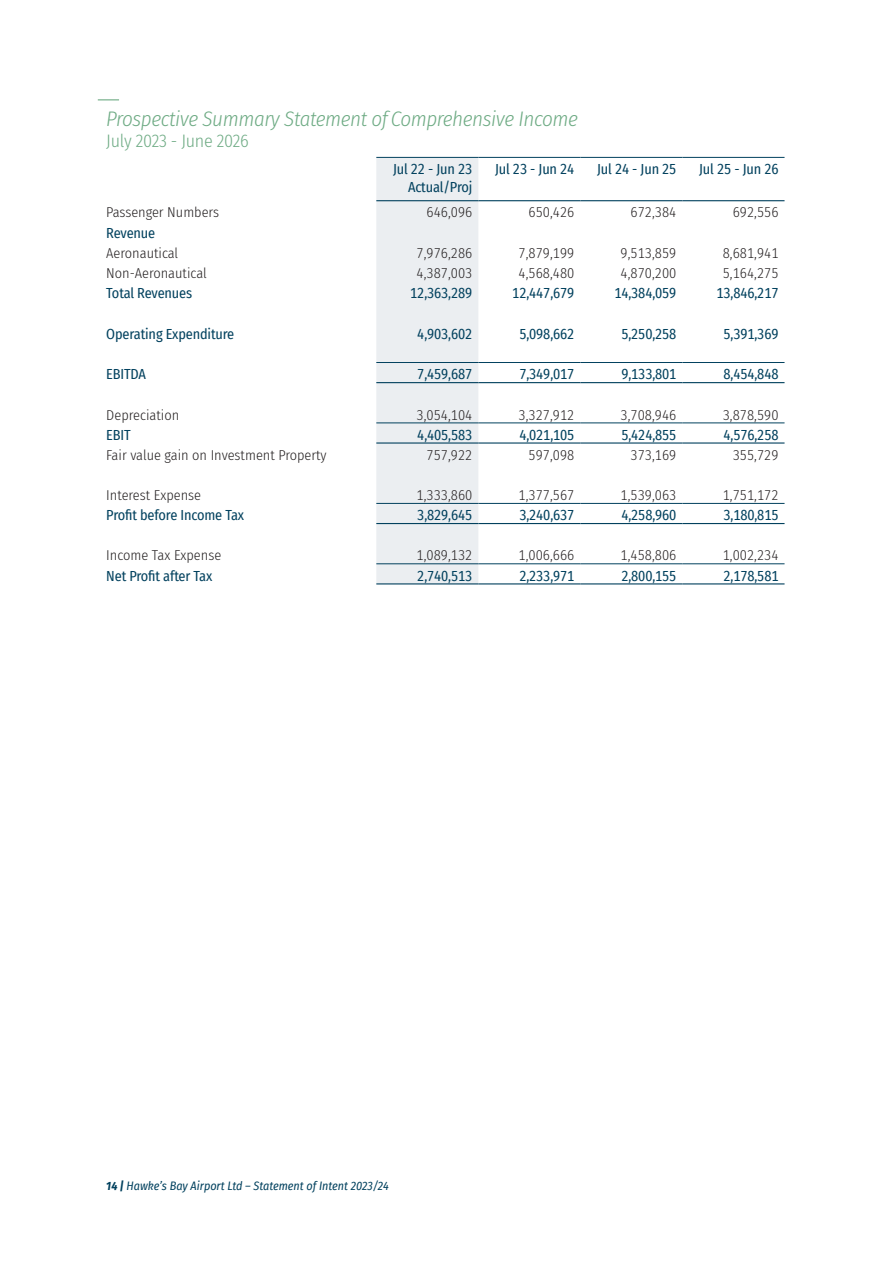
<style>
.page{position:relative;width:893px;height:1263px;background:#fff}
.page>*{position:absolute;margin:0;border:0;box-sizing:border-box;transform-origin:0 0}
.H2___Sub-heading{font:italic 300 21px "Fira Sans Condensed";letter-spacing:-.02em;color:#6eab84}
.H2___Sub-heading-2{font:300 18px "Fira Sans Condensed";letter-spacing:-.015em;color:#6eab84}
.Financials{font:300 14.25px "Fira Sans Condensed";color:#231f20}
.Financials___Total{font:14.25px/18px "Fira Sans Condensed";letter-spacing:-.01em;color:#02415e;text-align:right}
.Financials___Sub-tot{font:14.25px "Fira Sans Condensed";letter-spacing:-.01em;color:#02415e}
.t1{font:italic 12px "Fira Sans Condensed";color:#02415e}
.s1{font-weight:700}
</style>
<div class="page">
<svg style="left:98px;top:99px;width:21px;height:1px"></svg>
<div style="left:376px;top:158px;width:102px;height:425px;background:#ebeef1"></div>
<hr style="left:376px;top:157px;width:102px;height:1px;background:#02415e">
<hr style="left:478px;top:157px;width:102px;height:1px;background:#02415e">
<hr style="left:580px;top:157px;width:102px;height:1px;background:#02415e">
<hr style="left:682px;top:157px;width:102px;height:1px;background:#02415e">
<hr style="left:376px;top:423px;width:102px;height:1px;background:#02415e">
<hr style="left:478px;top:423px;width:102px;height:1px;background:#02415e">
<hr style="left:580px;top:423px;width:102px;height:1px;background:#02415e">
<hr style="left:682px;top:423px;width:102px;height:1px;background:#02415e">
<hr style="left:376px;top:503px;width:102px;height:1px;background:#02415e">
<hr style="left:478px;top:503px;width:102px;height:1px;background:#02415e">
<hr style="left:580px;top:503px;width:102px;height:1px;background:#02415e">
<hr style="left:682px;top:503px;width:102px;height:1px;background:#02415e">
<hr style="left:376px;top:563px;width:102px;height:1px;background:#02415e">
<hr style="left:478px;top:563px;width:102px;height:1px;background:#02415e">
<hr style="left:580px;top:563px;width:102px;height:1px;background:#02415e">
<hr style="left:682px;top:563px;width:102px;height:1px;background:#02415e">
<hr style="left:376px;top:200px;width:102px;height:1px;background:#02415e">
<hr style="left:478px;top:200px;width:102px;height:1px;background:#02415e">
<hr style="left:580px;top:200px;width:102px;height:1px;background:#02415e">
<hr style="left:682px;top:200px;width:102px;height:1px;background:#02415e">
<hr style="left:376px;top:362px;width:102px;height:1px;background:#02415e">
<hr style="left:478px;top:362px;width:102px;height:1px;background:#02415e">
<hr style="left:580px;top:362px;width:102px;height:1px;background:#02415e">
<hr style="left:682px;top:362px;width:102px;height:1px;background:#02415e">
<hr style="left:376px;top:382px;width:102px;height:1px;background:#02415e">
<hr style="left:478px;top:382px;width:102px;height:1px;background:#02415e">
<hr style="left:580px;top:382px;width:102px;height:1px;background:#02415e">
<hr style="left:682px;top:382px;width:102px;height:1px;background:#02415e">
<hr style="left:376px;top:442px;width:102px;height:2px;background:#02415e">
<hr style="left:478px;top:442px;width:102px;height:2px;background:#02415e">
<hr style="left:580px;top:442px;width:102px;height:2px;background:#02415e">
<hr style="left:682px;top:442px;width:102px;height:2px;background:#02415e">
<hr style="left:376px;top:523px;width:102px;height:1px;background:#02415e">
<hr style="left:478px;top:523px;width:102px;height:1px;background:#02415e">
<hr style="left:580px;top:523px;width:102px;height:1px;background:#02415e">
<hr style="left:682px;top:523px;width:102px;height:1px;background:#02415e">
<hr style="left:376px;top:583px;width:102px;height:1px;background:#02415e">
<hr style="left:478px;top:583px;width:102px;height:1px;background:#02415e">
<hr style="left:580px;top:583px;width:102px;height:1px;background:#02415e">
<hr style="left:682px;top:583px;width:102px;height:1px;background:#02415e">
<p class="H2___Sub-heading" style="left:106px;top:104px;width:473px">Prospective Summary Statement of Comprehensive Income</p>
<p class="H2___Sub-heading-2" style="left:106px;top:128px;width:144px">July 2023 - June 2026</p>
<p class="Financials___Total" style="left:393px;top:160px;width:81px">Jul 22 - Jun 23<br>Actual/Proj</p>
<p class="Financials___Total" style="left:495px;top:160px;width:81px">Jul 23 - Jun 24</p>
<p class="Financials___Total" style="left:597px;top:160px;width:81px">Jul 24 - Jun 25</p>
<p class="Financials___Total" style="left:699px;top:160px;width:81px">Jul 25 - Jun 26</p>
<p class="Financials" style="left:106px;top:202px;width:114px">Passenger Numbers</p>
<p class="Financials" style="left:426px;top:202px;width:47px">646,096</p>
<p class="Financials" style="left:529px;top:202px;width:47px">650,426</p>
<p class="Financials" style="left:631px;top:202px;width:47px">672,384</p>
<p class="Financials" style="left:733px;top:202px;width:47px">692,556</p>
<p class="Financials___Sub-tot" style="left:106px;top:222px;width:51px">Revenue</p>
<p class="Financials" style="left:106px;top:243px;width:73px">Aeronautical</p>
<p class="Financials" style="left:416px;top:243px;width:57px">7,976,286</p>
<p class="Financials" style="left:519px;top:243px;width:57px">7,879,199</p>
<p class="Financials" style="left:621px;top:243px;width:57px">9,513,859</p>
<p class="Financials" style="left:723px;top:243px;width:57px">8,681,941</p>
<p class="Financials" style="left:106px;top:263px;width:102px">Non-Aeronautical</p>
<p class="Financials" style="left:416px;top:263px;width:57px">4,387,003</p>
<p class="Financials" style="left:519px;top:263px;width:57px">4,568,480</p>
<p class="Financials" style="left:621px;top:263px;width:57px">4,870,200</p>
<p class="Financials" style="left:723px;top:263px;width:57px">5,164,275</p>
<p class="Financials___Sub-tot" style="left:106px;top:282px;width:87px">Total Revenues</p>
<p class="Financials___Sub-tot" style="left:410px;top:282px;width:64px">12,363,289</p>
<p class="Financials___Sub-tot" style="left:512px;top:282px;width:64px">12,447,679</p>
<p class="Financials___Sub-tot" style="left:614px;top:282px;width:64px">14,384,059</p>
<p class="Financials___Sub-tot" style="left:716px;top:282px;width:64px">13,846,217</p>
<p class="Financials___Total" style="left:106px;top:325px;width:130px">Operating Expenditure</p>
<p class="Financials___Total" style="left:417px;top:325px;width:57px">4,903,602</p>
<p class="Financials___Total" style="left:519px;top:325px;width:57px">5,098,662</p>
<p class="Financials___Total" style="left:621px;top:325px;width:57px">5,250,258</p>
<p class="Financials___Total" style="left:723px;top:325px;width:57px">5,391,369</p>
<p class="Financials___Total" style="left:106px;top:365px;width:41px">EBITDA</p>
<p class="Financials___Total" style="left:417px;top:365px;width:57px">7,459,687</p>
<p class="Financials___Total" style="left:519px;top:365px;width:57px">7,349,017</p>
<p class="Financials___Total" style="left:621px;top:365px;width:57px">9,133,801</p>
<p class="Financials___Total" style="left:723px;top:365px;width:57px">8,454,848</p>
<p class="Financials" style="left:106px;top:404px;width:74px">Depreciation</p>
<p class="Financials" style="left:416px;top:404px;width:57px">3,054,104</p>
<p class="Financials" style="left:519px;top:404px;width:57px">3,327,912</p>
<p class="Financials" style="left:621px;top:404px;width:57px">3,708,946</p>
<p class="Financials" style="left:723px;top:404px;width:57px">3,878,590</p>
<p class="Financials___Sub-tot" style="left:106px;top:424px;width:26px">EBIT</p>
<p class="Financials___Sub-tot" style="left:417px;top:424px;width:57px">4,405,583</p>
<p class="Financials___Sub-tot" style="left:519px;top:424px;width:57px">4,021,105</p>
<p class="Financials___Sub-tot" style="left:621px;top:424px;width:57px">5,424,855</p>
<p class="Financials___Sub-tot" style="left:723px;top:424px;width:57px">4,576,258</p>
<p class="Financials" style="left:106px;top:445px;width:222px">Fair value gain on Investment Property</p>
<p class="Financials" style="left:426px;top:445px;width:47px">757,922</p>
<p class="Financials" style="left:529px;top:445px;width:47px">597,098</p>
<p class="Financials" style="left:631px;top:445px;width:47px">373,169</p>
<p class="Financials" style="left:733px;top:445px;width:47px">355,729</p>
<p class="Financials" style="left:106px;top:485px;width:96px">Interest Expense</p>
<p class="Financials" style="left:416px;top:485px;width:57px">1,333,860</p>
<p class="Financials" style="left:519px;top:485px;width:57px">1,377,567</p>
<p class="Financials" style="left:621px;top:485px;width:57px">1,539,063</p>
<p class="Financials" style="left:723px;top:485px;width:57px">1,751,172</p>
<p class="Financials___Sub-tot" style="left:106px;top:504px;width:139px">Profit before Income Tax</p>
<p class="Financials___Sub-tot" style="left:417px;top:504px;width:57px">3,829,645</p>
<p class="Financials___Sub-tot" style="left:519px;top:504px;width:57px">3,240,637</p>
<p class="Financials___Sub-tot" style="left:621px;top:504px;width:57px">4,258,960</p>
<p class="Financials___Sub-tot" style="left:723px;top:504px;width:57px">3,180,815</p>
<p class="Financials" style="left:106px;top:545px;width:116px">Income Tax Expense</p>
<p class="Financials" style="left:416px;top:545px;width:57px">1,089,132</p>
<p class="Financials" style="left:519px;top:545px;width:57px">1,006,666</p>
<p class="Financials" style="left:621px;top:545px;width:57px">1,458,806</p>
<p class="Financials" style="left:723px;top:545px;width:57px">1,002,234</p>
<p class="Financials___Total" style="left:106px;top:566px;width:108px">Net Profit after Tax</p>
<p class="Financials___Total" style="left:417px;top:566px;width:57px">2,740,513</p>
<p class="Financials___Total" style="left:519px;top:566px;width:57px">2,233,971</p>
<p class="Financials___Total" style="left:621px;top:566px;width:57px">2,800,155</p>
<p class="Financials___Total" style="left:723px;top:566px;width:57px">2,178,581</p>
<p class="t1" style="left:106px;top:1176px;width:284px"><span class="s1">14 |</span> Hawke’s Bay Airport Ltd – Statement of Intent 2023/24</p>
</div>
